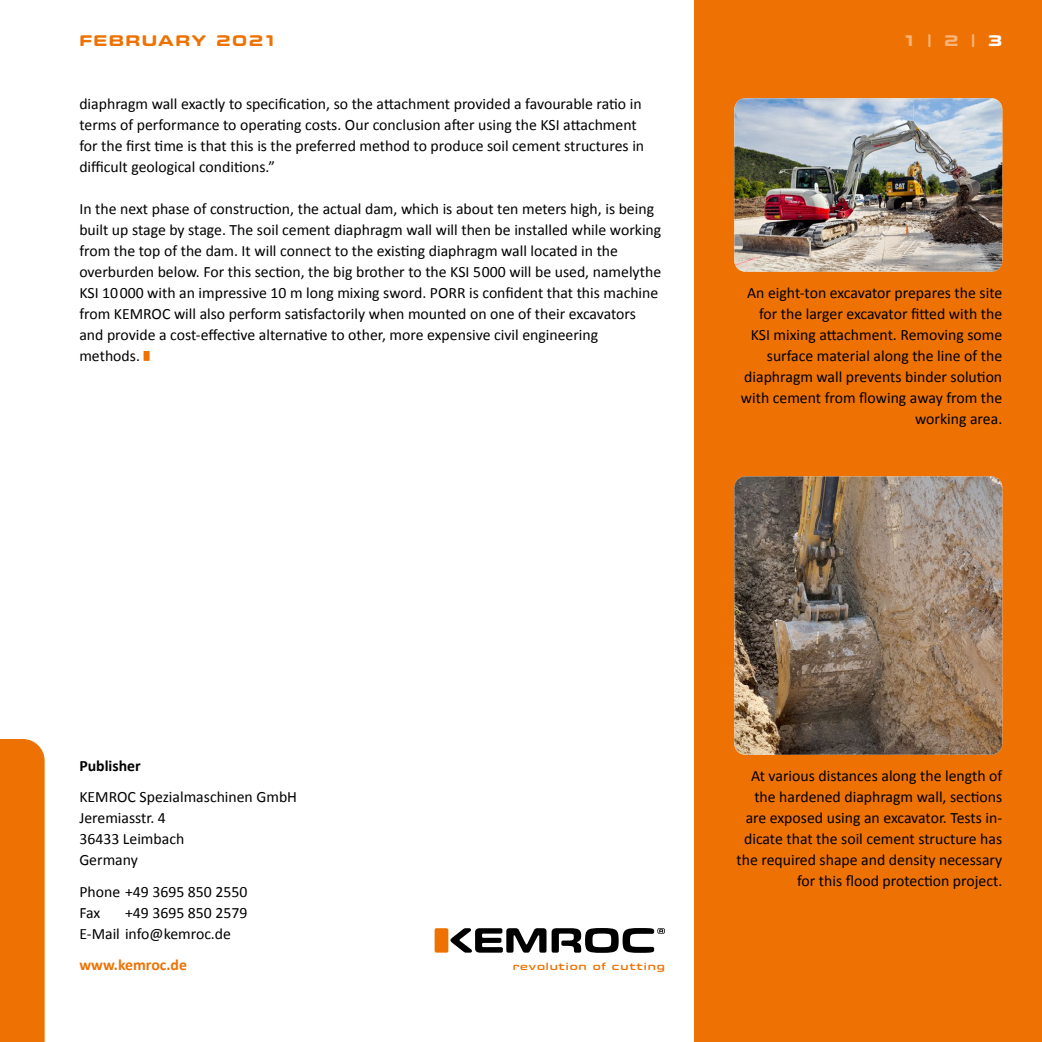
<style>
.page{position:relative;width:1042px;height:1042px;background:#fff}
.page>*{position:absolute;margin:0;border:0;box-sizing:border-box;transform-origin:0 0}
.t1{font:15.75px/21px "Calibri";color:#000}
.t2{font:700 15.75px "Calibri";color:#ee7203}
.t3{font:700 15.75px "Eurostile Candy LT Pro";letter-spacing:.1em;color:#ee7203}
.t4{font:700 15.75px "Calibri";color:#000}
.t5{font:700 15.75px "Eurostile Candy LT Pro";color:#f8b378}
.t6{font:600 10.85px "Eurostile Candy LT Pro";letter-spacing:.075em;color:#ee7203}
.s1{color:#fff}
</style>
<div class="page">
<div style="left:694px;top:0;width:348px;height:1042px;background:#ee7203"></div>
<div style="left:0;top:739px;width:45px;height:303px;background:#ee7203"></div>
<img style="left:734px;top:476px;width:268px;height:279px">
<img style="left:734px;top:98px;width:268px;height:174px">
<div style="left:435px;top:928px;width:13px;height:24px;background:#ee7203;border-radius:2px"></div>
<svg style="left:450px;top:928px;width:215px;height:25px"></svg>
<div style="left:144px;top:351px;width:6px;height:10px;background:#ee7203"></div>
<p class="t3" style="left:79px;top:32px;width:198px">FEBRUARY 2021</p>
<p class="t5" style="left:904px;top:32px;width:100px">1 | 2 | <span class="s1">3</span></p>
<p class="t1" style="left:79px;top:92px;width:566px">diaphragm wall exactly to specification, so the attachment provided a favourable ratio in terms of performance to operating costs. Our conclusion after using the KSI attachment for the first time is that this is the preferred method to produce soil cement structures in difficult geological conditions.”</p>
<p class="t1" style="left:79px;top:197px;width:583px">In the next phase of construction, the actual dam, which is about ten meters high, is being built up stage by stage. The soil cement diaphragm wall will then be installed while working from the top of the dam. It will connect to the existing diaphragm wall located in the overburden below. For this section, the big brother to the KSI 5000 will be used, namelythe KSI 10000 with an impressive 10 m long mixing sword. PORR is confident that this machine from KEMROC will also perform satisfactorily when mounted on one of their excavators and provide a cost-effective alternative to other, more expensive civil engineering methods.</p>
<p class="t1" style="left:741px;top:281px;width:263px;text-align:right">An eight-ton excavator prepares the site for the larger excavator fitted with the KSI mixing attachment. Removing some surface material along the line of the diaphragm wall prevents binder solution with cement from flowing away from the working area.</p>
<p class="t4" style="left:79px;top:755px;width:63px">Publisher</p>
<p class="t1" style="left:79px;top:785px;width:219px">KEMROC Spezialmaschinen GmbH<br>Jeremiasstr. 4<br>36433 Leimbach<br>Germany</p>
<p class="t1" style="left:79px;top:880px;width:169px">Phone +49 3695 850 2550<br>Fax</p>
<p class="t1" style="left:79px;top:901px;width:169px;text-indent:46px">+49 3695 850 2579<br>E-Mail info@kemroc.de</p>
<p class="t2" style="left:79px;top:955px;width:109px">www.kemroc.de</p>
<p class="t6" style="left:513px;top:960px;width:154px">revolution of cutting</p>
<p class="t1" style="left:736px;top:764px;width:267px;text-align:right">At various distances along the length of the hardened diaphragm wall, sections are exposed using an excavator. Tests in&shy;dicate that the soil cement structure has the required shape and density necessary for this flood protection project.</p>
</div>
